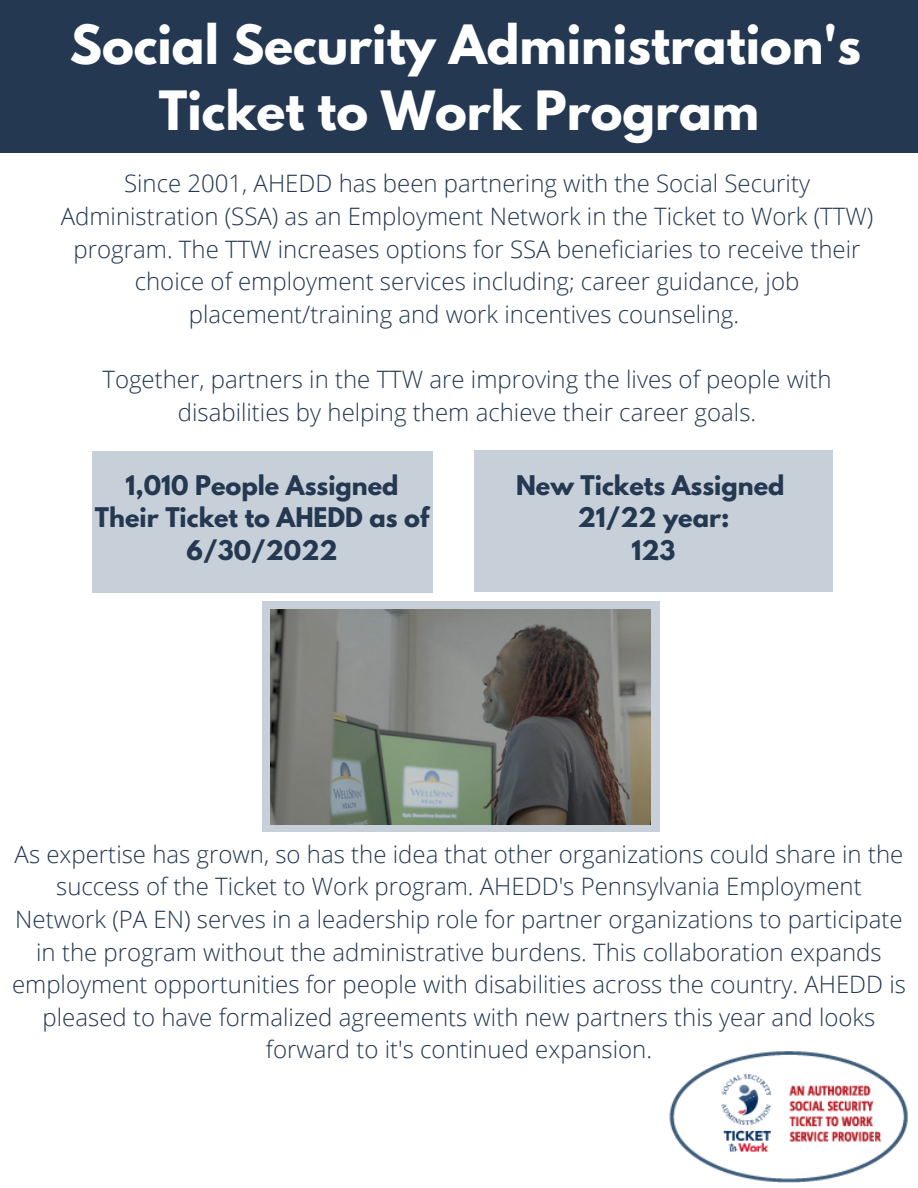
<style>
.page{position:relative;width:918px;height:1188px;background:#fff}
.page>*{position:absolute;margin:0;border:0;box-sizing:border-box;transform-origin:0 0}
.t1{font:700 48px/66.3px "League Spartan";color:#fff;text-align:center}
.t2{font:300 24px/32.7px "Open Sans";color:#243851;text-align:center}
.t3{font:700 24px/32.7px "League Spartan";color:#243851;text-align:center}
</style>
<div class="page">
<div style="left:0;top:0;width:918px;height:153px;background:#243851"></div>
<div style="left:92px;top:451px;width:340px;height:142px;background:#c7d0d8"></div>
<div style="left:474px;top:450px;width:359px;height:142px;background:#c7d0d8"></div>
<img style="left:669px;top:1051px;width:239px;height:132px">
<div style="left:262px;top:602px;width:397px;height:230px;background:#c7d0d8"></div>
<img style="left:270px;top:609px;width:381px;height:215px">
<p class="t1" style="left:70px;top:17px;width:793px">Social Security Administration's<br>Ticket to Work Program</p>
<p class="t2" style="left:61px;top:167px;width:814px">Since 2001, AHEDD has been partnering with the Social Security Administration (SSA) as an Employment Network in the Ticket to Work (TTW) program. The TTW increases options for SSA beneficiaries to receive their choice of employment services including; career guidance, job placement/training and work incentives counseling.</p>
<p class="t2" style="left:102px;top:362px;width:731px">Together, partners in the TTW are improving the lives of people with disabilities by helping them achieve their career goals.</p>
<p class="t3" style="left:95px;top:472px;width:336px">1,010 People Assigned<br>Their Ticket to AHEDD as of<br>6/30/2022</p>
<p class="t3" style="left:516px;top:472px;width:270px">New Tickets Assigned</p>
<p class="t3" style="left:578px;top:504px;width:153px">21/22 year:</p>
<p class="t3" style="left:632px;top:537px;width:45px">123</p>
<p class="t2" style="left:12px;top:837px;width:895px">As expertise has grown, so has the idea that other organizations could share in the success of the Ticket to Work program. AHEDD's Pennsylvania Employment Network (PA EN) serves in a leadership role for partner organizations to participate in the program without the administrative burdens. This collaboration expands employment opportunities for people with disabilities across the country. AHEDD is pleased to have formalized agreements with new partners this year and looks forward to it's continued expansion.</p>
</div>
